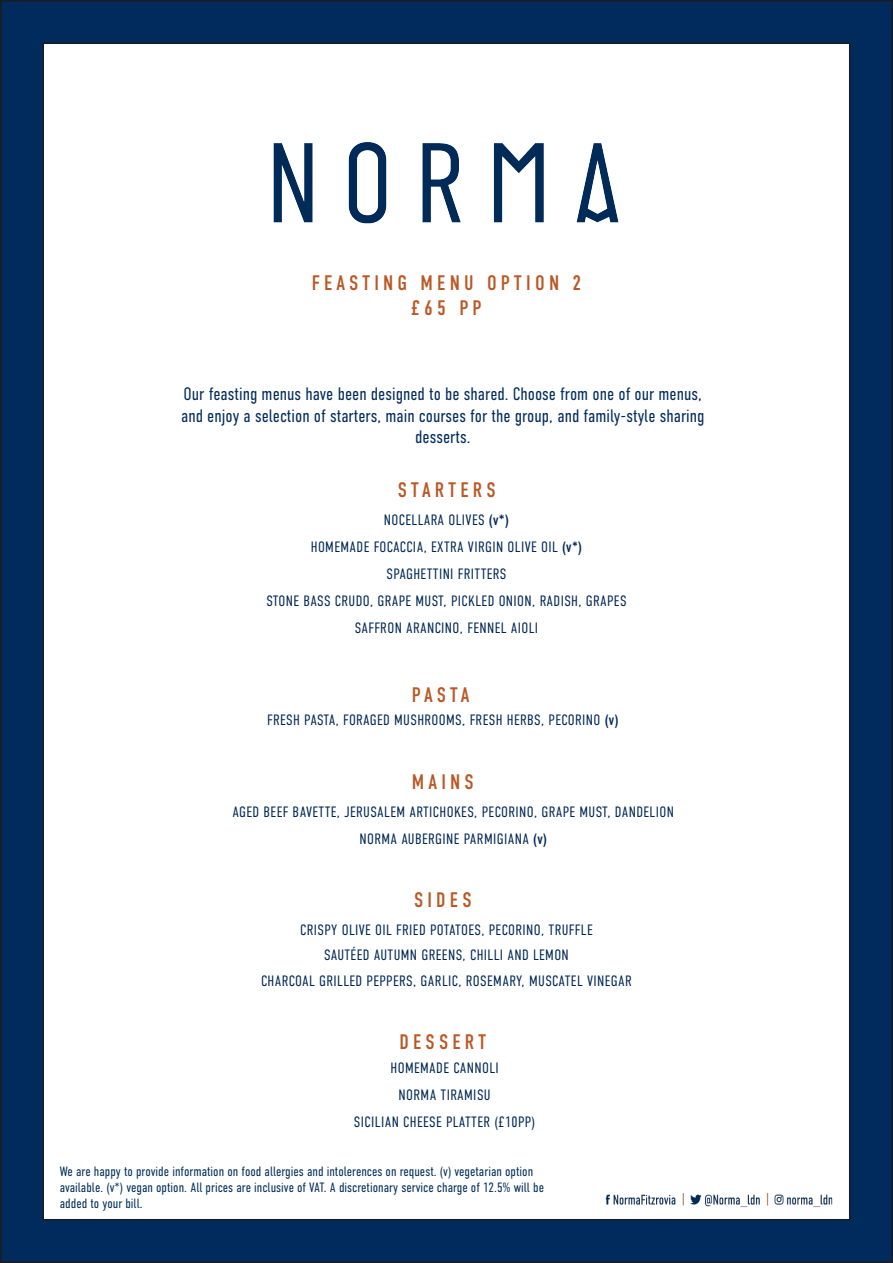
<style>
.page{position:relative;width:893px;height:1263px;background:#fff}
.page>*{position:absolute;margin:0;border:0;box-sizing:border-box;transform-origin:0 0}
.t1{font:21px "DIN Condensed";letter-spacing:.2em;color:#ba5826}
.t2{font:300 18px/21.6px "DIN Condensed";color:#002b5c;text-align:center}
.t3{font:300 15px "DIN Condensed";letter-spacing:.025em;color:#002855}
.t4{font:300 13.5px/16.2px "DIN Condensed";color:#002e5a}
.s1{font-weight:400}
</style>
<div class="page">
<div style="left:1px;top:1px;width:891px;height:1261px;background:#002b5c"></div>
<div style="left:43px;top:43px;width:807px;height:1177px;background:#fff;border:2px solid #1b1c20"></div>
<img style="left:273px;top:142px;width:346px;height:82px">
<img style="left:605px;top:1193px;width:228px;height:15px">
<p class="t1" style="left:312px;top:271px;width:271px">FEASTING MENU OPTION 2</p>
<p class="t1" style="left:411px;top:296px;width:72px">£65 PP</p>
<p class="t2" style="left:181px;top:383px;width:525px">Our feasting menus have been designed to be shared. Choose from one of our menus, and enjoy a selection of starters, main courses for the group, and family-style sharing desserts.</p>
<p class="t1" style="left:398px;top:478px;width:99px">STARTERS</p>
<p class="t3" style="left:384px;top:511px;width:127px">NOCELLARA OLIVES <span class="s1">(v*)</span></p>
<p class="t3" style="left:311px;top:538px;width:273px">HOMEMADE FOCACCIA, EXTRA VIRGIN OLIVE OIL <span class="s1">(v*)</span></p>
<p class="t3" style="left:386px;top:565px;width:122px">SPAGHETTINI FRITTERS</p>
<p class="t3" style="left:266px;top:592px;width:362px">STONE BASS CRUDO, GRAPE MUST, PICKLED ONION, RADISH, GRAPES</p>
<p class="t3" style="left:355px;top:619px;width:185px">SAFFRON ARANCINO, FENNEL AIOLI</p>
<p class="t1" style="left:412px;top:683px;width:59px">PASTA</p>
<p class="t3" style="left:267px;top:711px;width:353px">FRESH PASTA, FORAGED MUSHROOMS, FRESH HERBS, PECORINO <span class="s1">(v)</span></p>
<p class="t1" style="left:412px;top:770px;width:64px">MAINS</p>
<p class="t3" style="left:233px;top:803px;width:443px">AGED BEEF BAVETTE, JERUSALEM ARTICHOKES, PECORINO, GRAPE MUST, DANDELION</p>
<p class="t3" style="left:359px;top:830px;width:189px">NORMA AUBERGINE PARMIGIANA <span class="s1">(v)</span></p>
<p class="t1" style="left:414px;top:888px;width:59px">SIDES</p>
<p class="t3" style="left:300px;top:921px;width:294px">CRISPY OLIVE OIL FRIED POTATOES, PECORINO, TRUFFLE</p>
<p class="t3" style="left:324px;top:947px;width:246px">SAUTÉED AUTUMN GREENS, CHILLI AND LEMON</p>
<p class="t3" style="left:261px;top:972px;width:372px">CHARCOAL GRILLED PEPPERS, GARLIC, ROSEMARY, MUSCATEL VINEGAR</p>
<p class="t1" style="left:399px;top:1030px;width:88px">DESSERT</p>
<p class="t3" style="left:391px;top:1059px;width:110px">HOMEMADE CANNOLI</p>
<p class="t3" style="left:399px;top:1086px;width:94px">NORMA TIRAMISU</p>
<p class="t3" style="left:354px;top:1113px;width:183px">SICILIAN CHEESE PLATTER (£10PP)</p>
<p class="t4" style="left:60px;top:1163px;width:486px">We are happy to provide information on food allergies and intolerences on request. (v) vegetarian option available. (v*) vegan option. All prices are inclusive of VAT. A discretionary service charge of 12.5% will be added to your bill.</p>
</div>
